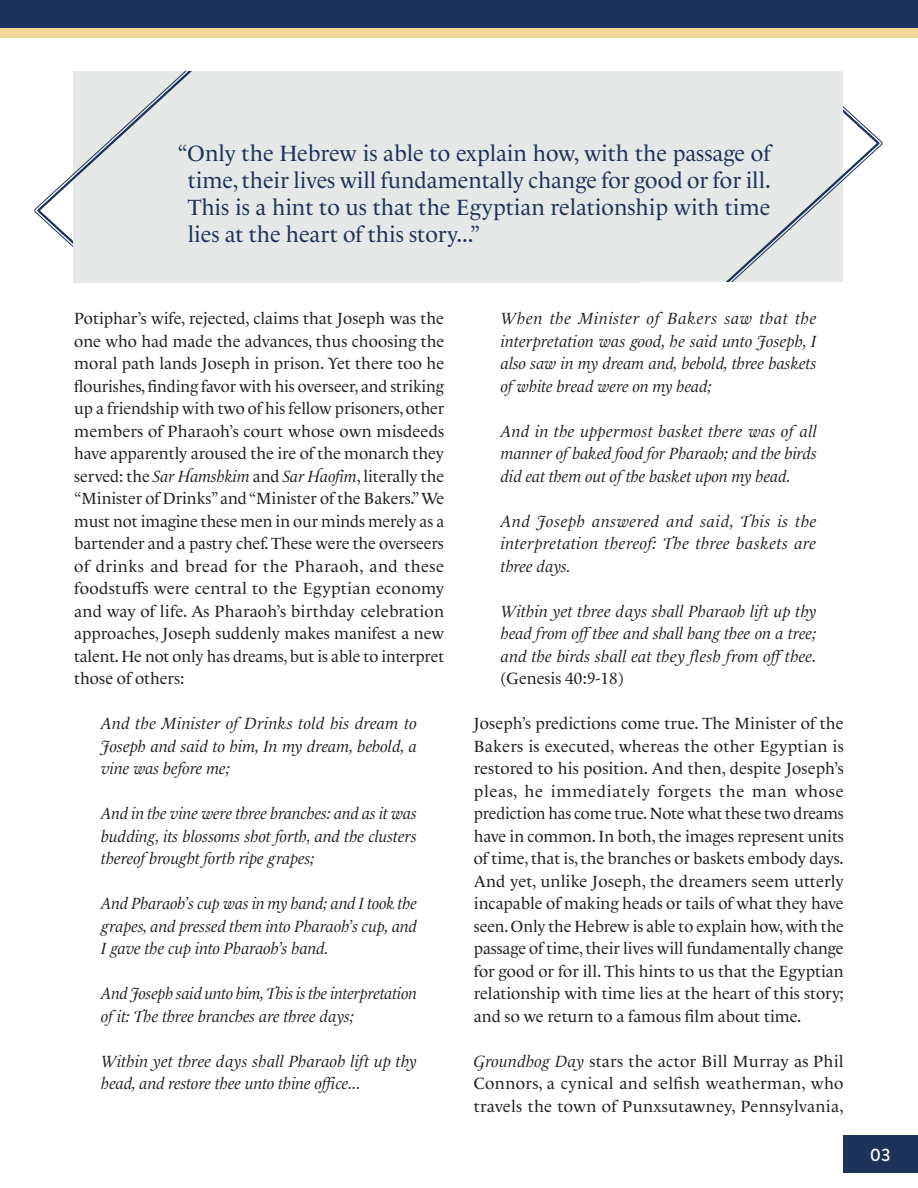
<style>
.page{position:relative;width:918px;height:1188px;background:#fff}
.page>*{position:absolute;margin:0;border:0;box-sizing:border-box;transform-origin:0 0}
.Pull-Quote{font:22.5px/27px "Le Monde Livre Cla Std";color:#1e3159;text-align:justify}
.t1{font:500 18px "Brandon Grotesque";color:#fff}
.Body_Copy{font:16.5px/22.5px "Le Monde Livre Cla Std";color:#231f20;text-align:justify}
.Short_quote{font:italic 16.5px/22.5px "Le Monde Livre Cla Std";color:#231f20;text-align:justify}
.s1{font-style:italic}
.s2{font-style:normal}
</style>
<div class="page">
<div style="left:0;top:0;width:918px;height:28px;background:#1e3159"></div>
<div style="left:0;top:28px;width:918px;height:9px;background:#f0d798"></div>
<div style="left:843px;top:1136px;width:75px;height:37px;background:#1e3159"></div>
<div style="left:74px;top:71px;width:769px;height:211px;background:#e5e8e7"></div>
<svg style="left:725px;top:106px;width:158px;height:176px"></svg>
<svg style="left:34px;top:71px;width:158px;height:185px"></svg>
<div style="left:792px;top:71px;width:51px;height:65px;background:#e5e8e7"></div>
<div style="left:74px;top:218px;width:50px;height:64px;background:#e5e8e7"></div>
<p class="Pull-Quote" style="left:188px;top:139px;width:584px;text-indent:-10px">“Only the Hebrew is able to explain how, with the passage of time, their lives will fundamentally change for good or for ill.<br>This is a hint to us that the Egyptian relationship with time lies at the heart of this story...”</p>
<p class="Body_Copy" style="left:74px;top:307px;width:372px">Potiphar’s wife, rejected, claims that Joseph was the one who had made the advances, thus choosing the moral path lands Joseph in prison. Yet there too he flourishes, finding favor with his overseer, and striking up a friendship with two of his fellow prisoners, other members of Pharaoh’s court whose own misdeeds have apparently aroused the ire of the monarch they served: the <span class="s1">Sar Hamshkim</span> and <span class="s1">Sar Haofim</span>, literally the “Minister of Drinks” and “Minister of the Bakers.” We must not imagine these men in our minds merely as a bartender and a pastry chef. These were the overseers of drinks and bread for the Pharaoh, and these foodstuffs were central to the Egyptian economy and way of life. As Pharaoh’s birthday celebration approaches, Joseph suddenly makes manifest a new talent. He not only has dreams, but is able to interpret those of others:</p>
<p class="Short_quote" style="left:101px;top:712px;width:317px">And the Minister of Drinks told his dream to Joseph and said to him, In my dream, behold, a vine was before me;</p>
<p class="Short_quote" style="left:101px;top:802px;width:317px">And in the vine were three branches: and as it was budding, its blossoms shot forth, and the clusters thereof brought forth ripe grapes;</p>
<p class="Short_quote" style="left:101px;top:892px;width:317px">And Pharaoh’s cup was in my hand; and I took the grapes, and pressed them into Pharaoh’s cup, and I gave the cup into Pharaoh’s hand.</p>
<p class="Short_quote" style="left:101px;top:982px;width:317px">And Joseph said unto him, This is the interpretation of it: The three branches are three days;</p>
<p class="Short_quote" style="left:101px;top:1049px;width:317px">Within yet three days shall Pharaoh lift up thy head, and restore thee unto thine office...</p>
<p class="Short_quote" style="left:501px;top:307px;width:317px">When the Minister of Bakers saw that the interpretation was good, he said unto Joseph, I also saw in my dream and, behold, three baskets of white bread were on my head;</p>
<p class="Short_quote" style="left:501px;top:419px;width:317px">And in the uppermost basket there was of all manner of baked food for Pharaoh; and the birds did eat them out of the basket upon my head.</p>
<p class="Short_quote" style="left:501px;top:509px;width:318px">And Joseph answered and said, This is the interpretation thereof: The three baskets are three days.</p>
<p class="Short_quote" style="left:501px;top:599px;width:317px">Within yet three days shall Pharaoh lift up thy head from offthee and shall hang thee on a tree; and the birds shall eat they flesh from offthee. <span class="s2">(Genesis 40:9-18)</span></p>
<p class="Body_Copy" style="left:474px;top:712px;width:372px">Joseph’s predictions come true. The Minister of the Bakers is executed, whereas the other Egyptian is restored to his position. And then, despite Joseph’s pleas, he immediately forgets the man whose prediction has come true. Note what these two dreams have in common. In both, the images represent units of time, that is, the branches or baskets embody days.<br>And yet, unlike Joseph, the dreamers seem utterly incapable of making heads or tails of what they have seen. Only the Hebrew is able to explain how, with the passage of time, their lives will fundamentally change for good or for ill. This hints to us that the Egyptian relationship with time lies at the heart of this story; and so we return to a famous film about time.</p>
<p class="Body_Copy" style="left:474px;top:1050px;width:371px"><span class="s1">Groundhog Day</span> stars the actor Bill Murray as Phil Connors, a cynical and selfish weatherman, who travels the town of Punxsutawney, Pennsylvania,</p>
<p class="t1" style="left:870px;top:1142px;width:22px">03</p>
</div>
